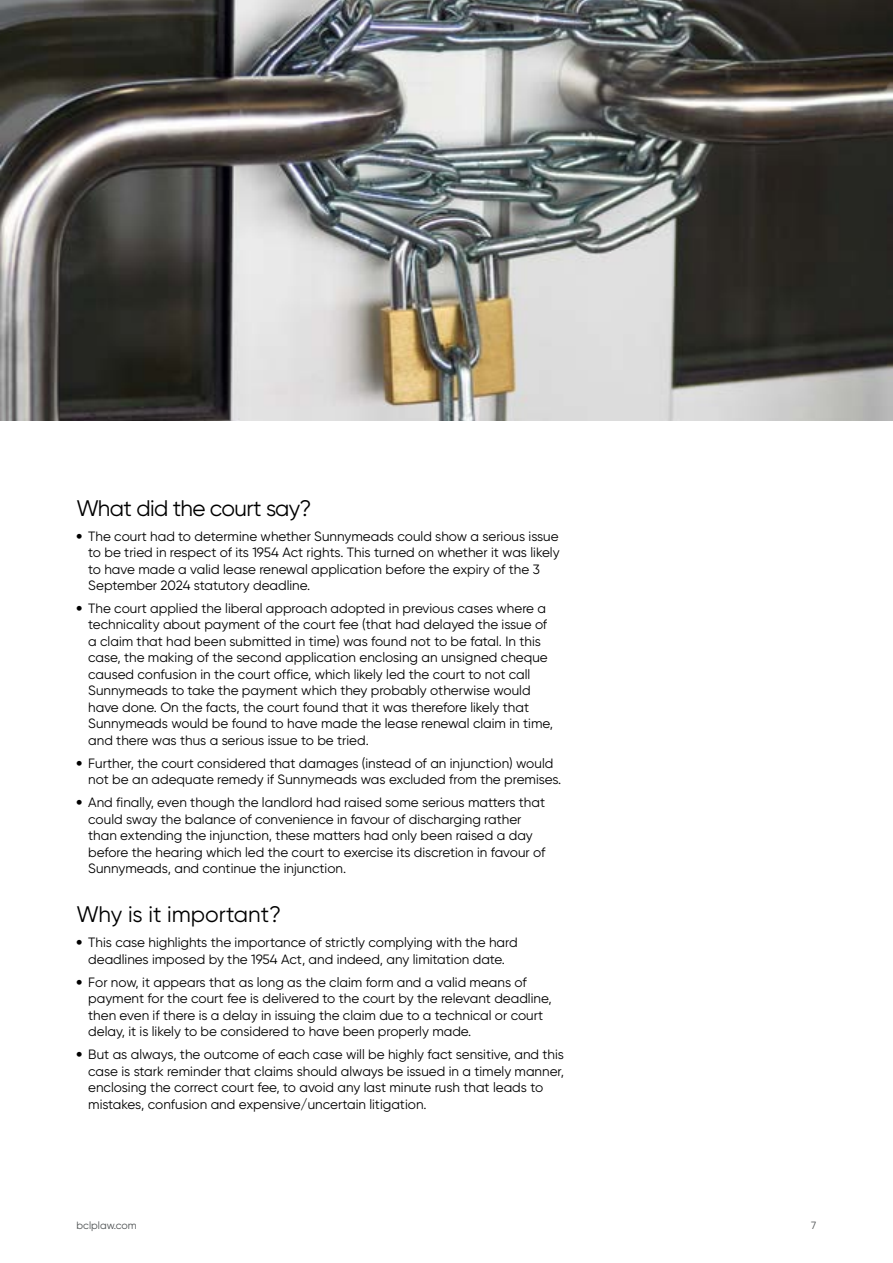
<style>
.page{position:relative;width:893px;height:1263px;background:#fff}
.page>*{position:absolute;margin:0;border:0;box-sizing:border-box;transform-origin:0 0}
.t1{font:22.5px "Gilroy";letter-spacing:-.03em;color:#000}
.t2{font:22.5px "Gilroy";color:#000}
.t3{font:13.5px/16.5px "Gilroy";color:#000}
.t4{font:10.5px "Gilroy";color:#4b4f50}
.s1{font-weight:800}
</style>
<div class="page">
<img style="left:0;top:0;width:893px;height:421px">
<h1 class="t1" style="left:77px;top:494px;width:237px">What did the court say?</h1>
<p class="t3" style="left:88px;top:527px;width:473px;text-indent:-12px"><span class="s1">•</span> The court had to determine whether Sunnymeads could show a serious issue to be tried in respect of its 1954 Act rights. This turned on whether it was likely to have made a valid lease renewal application before the expiry of the 3<br>September 2024 statutory deadline.</p>
<p class="t3" style="left:88px;top:600px;width:466px;text-indent:-12px"><span class="s1">•</span> The court applied the liberal approach adopted in previous cases where a technicality about payment of the court fee (that had delayed the issue of a claim that had been submitted in time) was found not to be fatal. In this case, the making of the second application enclosing an unsigned cheque caused confusion in the court office, which likely led the court to not call Sunnymeads to take the payment which they probably otherwise would have done. On the facts, the court found that it was therefore likely that Sunnymeads would be found to have made the lease renewal claim in time, and there was thus a serious issue to be tried.</p>
<p class="t3" style="left:88px;top:755px;width:475px;text-indent:-12px"><span class="s1">•</span> Further, the court considered that damages (instead of an injunction) would not be an adequate remedy if Sunnymeads was excluded from the premises.</p>
<p class="t3" style="left:88px;top:794px;width:459px;text-indent:-12px"><span class="s1">•</span> And finally, even though the landlord had raised some serious matters that could sway the balance of convenience in favour of discharging rather than extending the injunction, these matters had only been raised a day before the hearing which led the court to exercise its discretion in favour of Sunnymeads, and continue the injunction.</p>
<h1 class="t2" style="left:77px;top:901px;width:206px">Why is it important?</h1>
<p class="t3" style="left:77px;top:934px;width:443px;text-align:center"><span class="s1">•</span> This case highlights the importance of strictly complying with the hard deadlines imposed by the 1954 Act, and indeed, any limitation date.</p>
<p class="t3" style="left:88px;top:974px;width:465px;text-indent:-12px"><span class="s1">•</span> For now, it appears that as long as the claim form and a valid means of payment for the court fee is delivered to the court by the relevant deadline, then even if there is a delay in issuing the claim due to a technical or court delay, it is likely to be considered to have been properly made.</p>
<p class="t3" style="left:88px;top:1046px;width:477px;text-indent:-12px"><span class="s1">•</span> But as always, the outcome of each case will be highly fact sensitive, and this case is stark reminder that claims should always be issued in a timely manner, enclosing the correct court fee, to avoid any last minute rush that leads to mistakes, confusion and expensive/uncertain litigation.</p>
<p class="t4" style="left:77px;top:1219px;width:62px">bclplaw.com</p>
<p class="t4" style="left:811px;top:1219px;width:7px">7</p>
</div>
